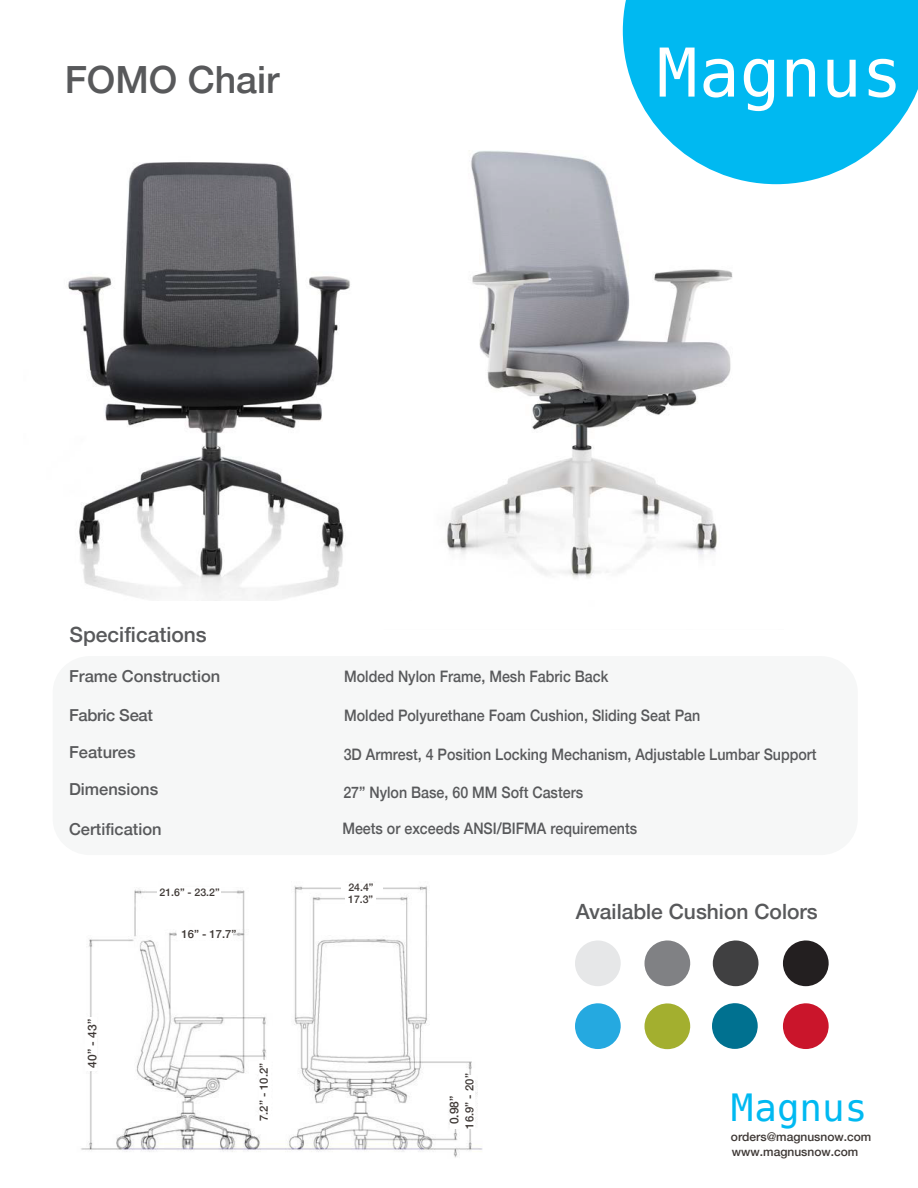
<style>
.page{position:relative;width:918px;height:1188px;background:#fff}
.page>*{position:absolute;margin:0;border:0;box-sizing:border-box;transform-origin:0 0}
.t1{font:67.5px "Menlo";color:#fff}
.t2{font:500 37.5px "Helvetica Neue";color:#58595b}
.t3{font:37.5px "Menlo";color:#00b9f1}
.t4{font:500 21px "Helvetica Neue";color:#58595b}
.t5{font:500 16.5px "Helvetica Neue";color:#58595b}
.t6{font:500 16.5px "Helvetica Neue";letter-spacing:-.02em;color:#58595b}
.t7{font:500 15.9px "Helvetica Neue";color:#58595b;scale:.9 1}
.t8{font:500 12px/15px "Helvetica Neue";color:#3e3835}
.t9{font:500 11.25px "Helvetica Neue";color:#3e3835}
.t10{font:500 10.5px/12.1px "Helvetica Neue";color:#3e3835}
</style>
<div class="page">
<img style="left:445px;top:25px;width:338px;height:553px">
<img style="left:68px;top:162px;width:282px;height:438px">
<svg style="left:623px;top:0;width:295px;height:184px;fill:#00b9f1"></svg>
<div style="left:53px;top:656px;width:805px;height:199px;background:#f6f7f7;border-radius:37px"></div>
<img style="left:81px;top:886px;width:402px;height:272px">
<img style="left:162px;top:899px;width:56px;height:5px">
<img style="left:179px;top:937px;width:56px;height:10px">
<div style="left:177px;top:929px;width:56px;height:10px;background:#fff"></div>
<div style="left:157px;top:888px;width:64px;height:11px;background:#fff"></div>
<div style="left:345px;top:895px;width:31px;height:10px;background:#fff"></div>
<div style="left:341px;top:884px;width:42px;height:10px;background:#fff"></div>
<div style="left:86px;top:1017px;width:11px;height:54px;background:#fff"></div>
<div style="left:259px;top:1061px;width:12px;height:53px;background:#fff"></div>
<div style="left:463px;top:1075px;width:12px;height:54px;background:#fff"></div>
<div style="left:451px;top:1106px;width:11px;height:23px;background:#fff"></div>
<svg style="left:645px;top:1003px;width:46px;height:46px"></svg>
<svg style="left:712px;top:1003px;width:46px;height:46px"></svg>
<svg style="left:783px;top:940px;width:46px;height:46px"></svg>
<svg style="left:783px;top:1003px;width:46px;height:46px"></svg>
<svg style="left:575px;top:940px;width:46px;height:46px"></svg>
<svg style="left:645px;top:940px;width:46px;height:46px"></svg>
<svg style="left:713px;top:940px;width:46px;height:46px"></svg>
<svg style="left:575px;top:1003px;width:46px;height:46px"></svg>
<h2 class="t2" style="left:65px;top:49px;width:216px">FOMO Chair</h2>
<h1 class="t1" style="left:658px;top:26px;width:245px">Magnus</h1>
<h3 class="t4" style="left:70px;top:618px;width:139px">Specifications</h3>
<p class="t5" style="left:69px;top:663px;width:153px">Frame Construction</p>
<p class="t6" style="left:69px;top:702px;width:85px">Fabric Seat</p>
<p class="t5" style="left:69px;top:739px;width:68px">Features</p>
<p class="t5" style="left:69px;top:776px;width:91px">Dimensions</p>
<p class="t5" style="left:69px;top:816px;width:94px">Certification</p>
<p class="t10" style="left:160px;top:885px;width:62px">21.6” - 23.2”</p>
<p class="t9" style="left:182px;top:924px;width:57px">16” - 17.7”</p>
<p class="t7" style="left:344px;top:664px;width:295px">Molded Nylon Frame, Mesh Fabric Back</p>
<p class="t7" style="left:344px;top:702px;width:397px">Molded Polyurethane Foam Cushion, Sliding Seat Pan</p>
<p class="t7" style="left:344px;top:741px;width:527px">3D Armrest, 4 Position Locking Mechanism, Adjustable Lumbar Support</p>
<p class="t7" style="left:343px;top:779px;width:268px">27” Nylon Base, 60 MM Soft Casters</p>
<p class="t7" style="left:342px;top:816px;width:329px">Meets or exceeds ANSI/BIFMA requirements</p>
<p class="t10" style="left:348px;top:880px;width:27px">24.4”<br>17.3”</p>
<h3 class="t4" style="left:576px;top:895px;width:244px">Available Cushion Colors</h3>
<p class="t8" style="left:84px;top:1068px;width:50px;rotate:-90deg">40” - 43”</p>
<p class="t9" style="left:255px;top:1121px;width:60px;rotate:-90deg">7.2” - 10.2”</p>
<p class="t9" style="left:460px;top:1129px;width:57px;rotate:-90deg">16.9” - 20”</p>
<p class="t8" style="left:446px;top:1124px;width:30px;rotate:-90deg">0.98”</p>
<h2 class="t3" style="left:732px;top:1082px;width:137px">Magnus</h2>
<p class="t8" style="left:731px;top:1128px;width:142px">orders@magnusnow.com www.magnusnow.com</p>
</div>
